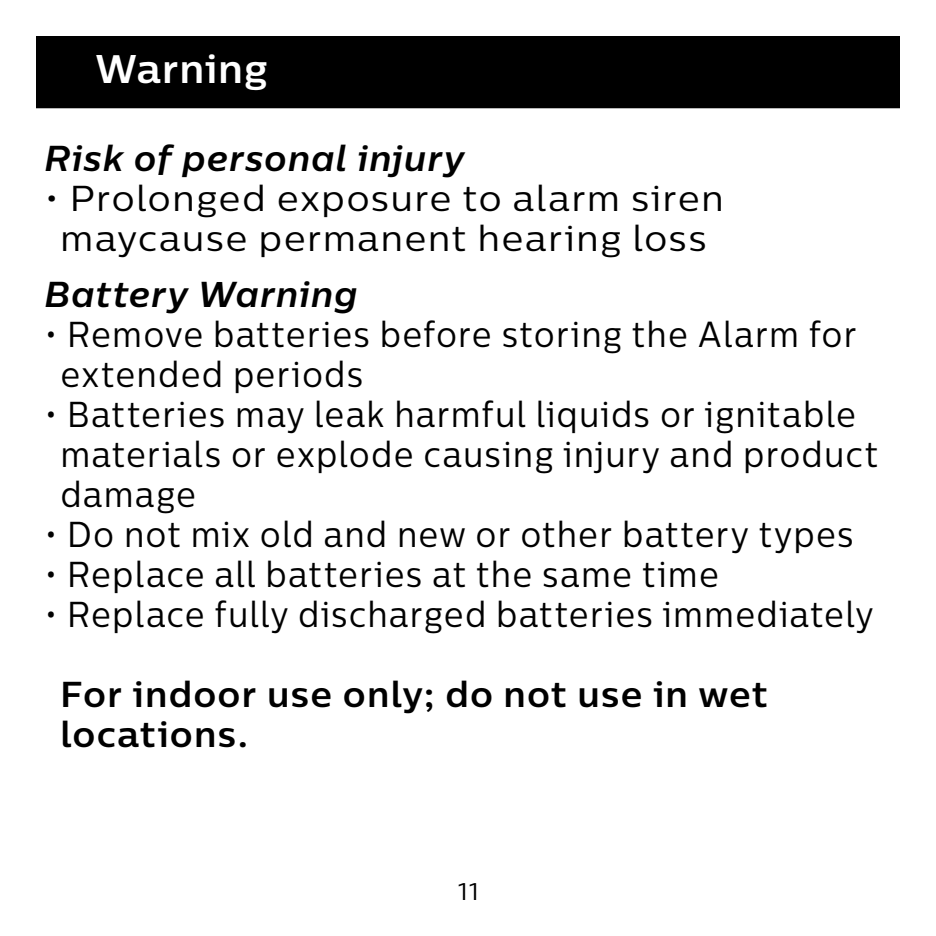
<style>
.page{position:relative;width:936px;height:936px;background:#fff}
.page>*{position:absolute;margin:0;border:0;box-sizing:border-box;transform-origin:0 0}
.t1{font:700 40px "Centrale Sans";color:#fff}
.t2{font:36px/40px "Centrale Sans";letter-spacing:.01em;color:#000;scale:.9 1}
.t3{font:36px/40px "Centrale Sans";letter-spacing:.01em;color:#000;text-align:center}
.t4{font:700 36px/40px "Centrale Sans";letter-spacing:.015em;color:#000}
.t5{font:italic 700 36px "Centrale Sans";letter-spacing:.015em;color:#000}
.t6{font:24px "Centrale Sans";color:#000}
</style>
<div class="page">
<div style="left:38px;top:38px;width:860px;height:68px;background:#000"></div>
<div style="left:36px;top:36px;width:864px;height:72px;border:4px solid #000"></div>
<p class="t1" style="left:95px;top:45px;width:175px">Warning</p>
<p class="t5" style="left:44px;top:137px;width:422px">Risk of personal injury</p>
<p class="t3" style="left:44px;top:178px;width:682px">• Prolonged exposure to alarm siren maycause permanent hearing loss</p>
<p class="t5" style="left:44px;top:273px;width:315px">Battery Warning</p>
<p class="t2" style="left:60px;top:314px;width:887px;text-indent:-16px">• Remove batteries before storing the Alarm for extended periods</p>
<p class="t2" style="left:60px;top:394px;width:912px;text-indent:-16px">• Batteries may leak harmful liquids or ignitable materials or explode causing injury and product damage</p>
<p class="t2" style="left:44px;top:514px;width:902px">• Do not mix old and new or other battery types</p>
<p class="t2" style="left:44px;top:554px;width:752px">• Replace all batteries at the same time</p>
<p class="t2" style="left:44px;top:594px;width:924px">• Replace fully discharged batteries immediately</p>
<p class="t4" style="left:60px;top:674px;width:710px">For indoor use only; do not use in wet locations.</p>
<p class="t6" style="left:457px;top:878px;width:23px">11</p>
</div>
